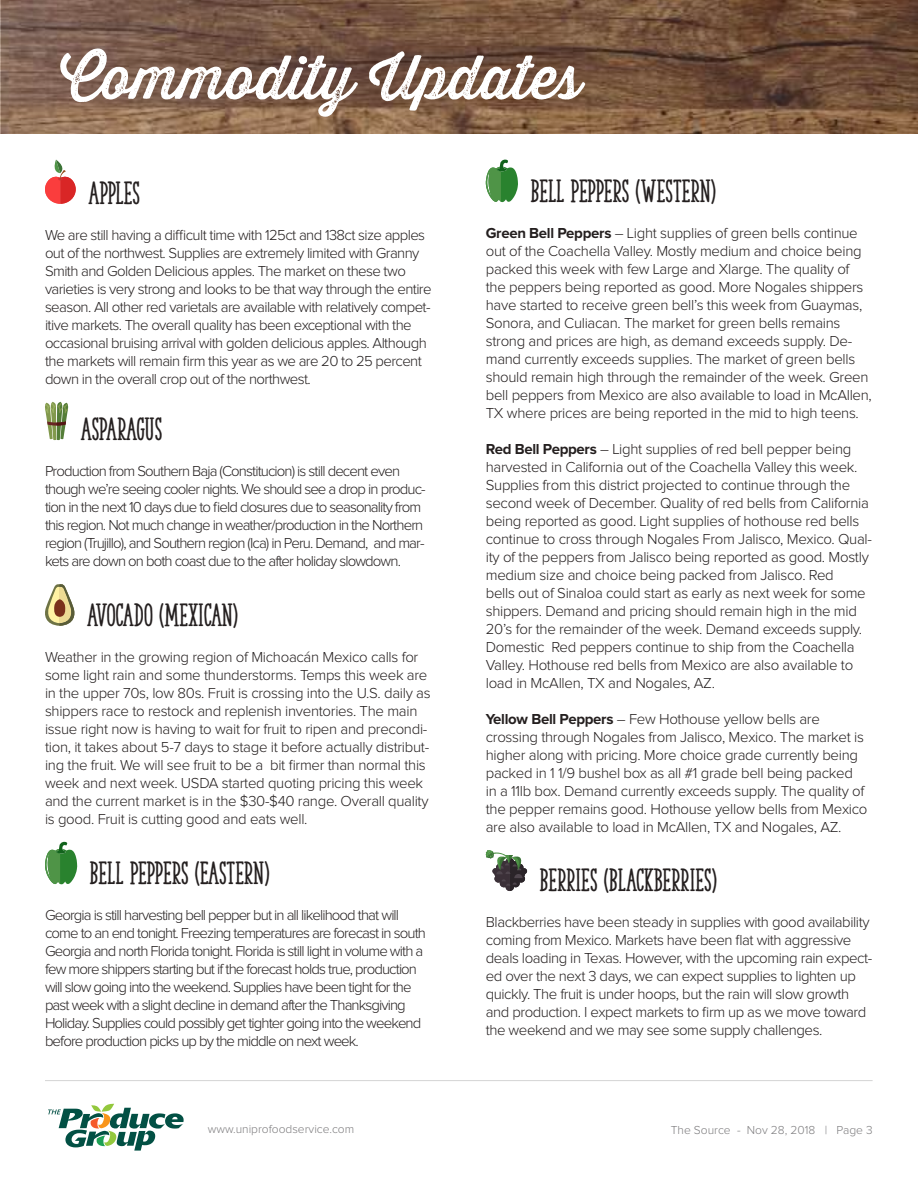
<style>
.page{position:relative;width:918px;height:1188px;background:#fff}
.page>*{position:absolute;margin:0;border:0;box-sizing:border-box;transform-origin:0 0}
.t1{font:60px "Thirsty Rough Reg One";color:#fff}
.t2{font:30px "The Serif Hand Extrablack";color:#241f1f}
.t3{font:300 15px/18px "Proxima Nova";letter-spacing:-.02em;color:#241f1f}
.t4{font:300 15px/18px "Proxima Nova";letter-spacing:-.06em;color:#241f1f}
.t5{font:300 15px/18px "Proxima Nova";letter-spacing:-.04em;color:#241f1f}
.t6{font:300 12px "Proxima Nova";color:#7d7c7e}
.s1{font-weight:700}
</style>
<div class="page">
<hr style="left:45px;top:1080px;width:828px;height:1px;background:#d5d4d5">
<img style="left:1px;top:0;width:917px;height:134px">
<svg style="left:48px;top:1104px;width:136px;height:47px"></svg>
<svg style="left:45px;top:160px;width:31px;height:44px"></svg>
<svg style="left:45px;top:402px;width:23px;height:38px"></svg>
<svg style="left:45px;top:584px;width:30px;height:42px"></svg>
<svg style="left:45px;top:842px;width:32px;height:43px"></svg>
<svg style="left:486px;top:160px;width:32px;height:42px"></svg>
<svg style="left:486px;top:850px;width:41px;height:41px"></svg>
<h1 class="t1" style="left:60px;top:33px;width:523px">Commodity Updates</h1>
<h2 class="t2" style="left:89px;top:175px;width:53px">APPLES</h2>
<p class="t5" style="left:45px;top:226px;width:388px">We are still having a difficult time with 125ct and 138ct size apples out of the northwest. Supplies are extremely limited with Granny Smith and Golden Delicious apples. The market on these two varieties is very strong and looks to be that way through the entire season. All other red varietals are available with relatively compet&shy;itive markets. The overall quality has been exceptional with the occasional bruising arrival with golden delicious apples. Although the markets will remain firm this year as we are 20 to 25 percent down in the overall crop out of the northwest.</p>
<h2 class="t2" style="left:81px;top:411px;width:83px">ASPARAGUS</h2>
<p class="t4" style="left:45px;top:463px;width:382px">Production from Southern Baja (Constitucion) is still decent even though we’re seeing cooler nights. We should see a drop in produc&shy;tion in the next 10 days due to field closures due to seasonality from this region. Not much change in weather/production in the Northern region (Trujillo), and Southern region (Ica) in Peru. Demand, and mar&shy;kets are down on both coast due to the after holiday slowdown.</p>
<h2 class="t2" style="left:87px;top:597px;width:152px">AVOCADO (MEXICAN)</h2>
<p class="t3" style="left:45px;top:648px;width:387px">Weather in the growing region of Michoacán Mexico calls for some light rain and some thunderstorms. Temps this week are in the upper 70s, low 80s. Fruit is crossing into the U.S. daily as shippers race to restock and replenish inventories. The main issue right now is having to wait for fruit to ripen and precondi&shy;tion, it takes about 5-7 days to stage it before actually distribut&shy;ing the fruit. We will see fruit to be a bit firmer than normal this week and next week. USDA started quoting pricing this week and the current market is in the $30-$40 range. Overall quality is good. Fruit is cutting good and eats well.</p>
<h2 class="t2" style="left:90px;top:855px;width:181px">BELL PEPPERS (EASTERN)</h2>
<p class="t4" style="left:45px;top:907px;width:383px">Georgia is still harvesting bell pepper but in all likelihood that will come to an end tonight. Freezing temperatures are forecast in south Georgia and north Florida tonight. Florida is still light in volume with a few more shippers starting but if the forecast holds true, production will slow going into the weekend. Supplies have been tight for the past week with a slight decline in demand after the Thanksgiving Holiday. Supplies could possibly get tighter going into the weekend before production picks up by the middle on next week.</p>
<h2 class="t2" style="left:531px;top:173px;width:187px">BELL PEPPERS (WESTERN)</h2>
<p class="t3" style="left:486px;top:225px;width:388px"><span class="s1">Green Bell Peppers</span> – Light supplies of green bells continue out of the Coachella Valley. Mostly medium and choice being packed this week with few Large and Xlarge. The quality of the peppers being reported as good. More Nogales shippers have started to receive green bell’s this week from Guaymas, Sonora, and Culiacan. The market for green bells remains strong and prices are high, as demand exceeds supply. De&shy;mand currently exceeds supplies. The market of green bells should remain high through the remainder of the week. Green bell peppers from Mexico are also available to load in McAllen, TX where prices are being reported in the mid to high teens.</p>
<p class="t3" style="left:486px;top:441px;width:388px"><span class="s1">Red Bell Peppers</span> – Light supplies of red bell pepper being harvested in California out of the Coachella Valley this week.<br>Supplies from this district projected to continue through the second week of December. Quality of red bells from California being reported as good. Light supplies of hothouse red bells continue to cross through Nogales From Jalisco, Mexico. Qual&shy;ity of the peppers from Jalisco being reported as good. Mostly medium size and choice being packed from Jalisco. Red<br>bells out of Sinaloa could start as early as next week for some shippers. Demand and pricing should remain high in the mid 20’s for the remainder of the week. Demand exceeds supply.<br>Domestic Red peppers continue to ship from the Coachella Valley. Hothouse red bells from Mexico are also available to load in McAllen, TX and Nogales, AZ.</p>
<p class="t3" style="left:486px;top:711px;width:383px"><span class="s1">Yellow Bell Peppers</span> – Few Hothouse yellow bells are crossing through Nogales from Jalisco, Mexico. The market is higher along with pricing. More choice grade currently being packed in 1 1/9 bushel box as all #1 grade bell being packed in a 11lb box. Demand currently exceeds supply. The quality of the pepper remains good. Hothouse yellow bells from Mexico are also available to load in McAllen, TX and Nogales, AZ.</p>
<h2 class="t2" style="left:540px;top:862px;width:178px">BERRIES (BLACKBERRIES)</h2>
<p class="t3" style="left:486px;top:914px;width:388px">Blackberries have been steady in supplies with good availability coming from Mexico. Markets have been flat with aggressive deals loading in Texas. However, with the upcoming rain expect&shy;ed over the next 3 days, we can expect supplies to lighten up quickly. The fruit is under hoops, but the rain will slow growth and production. I expect markets to firm up as we move toward the weekend and we may see some supply challenges.</p>
<p class="t6" style="left:208px;top:1124px;width:148px">www.uniprofoodservice.com</p>
<p class="t6" style="left:671px;top:1124px;width:203px">The Source - Nov 28, 2018 | Page 3</p>
</div>
